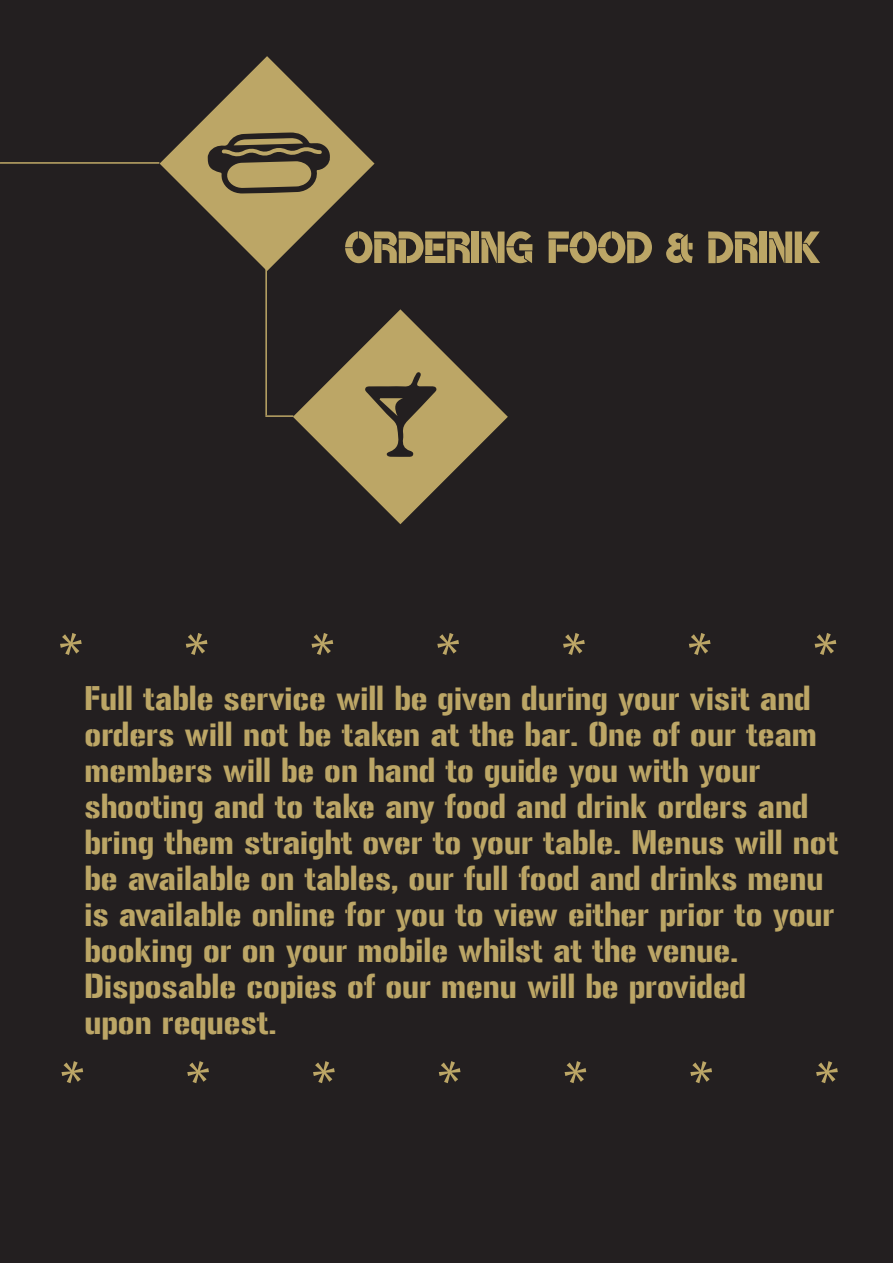
<style>
.page{position:relative;width:893px;height:1263px;background:#231f20}
.page>*{position:absolute;margin:0;border:0;box-sizing:border-box;transform-origin:0 0}
.t1{font:60px "Brosh K";color:#bca666}
.t2{font:60px "Gunplay";color:#bca666}
.t3{font:30px/36px "Gunplay";color:#bca666}
</style>
<div class="page">
<svg style="left:160px;top:56px;width:214px;height:215px;background:#60553c"></svg>
<hr style="left:0;top:162px;width:159px;height:2px;background:#bca666">
<svg style="left:207px;top:132px;width:124px;height:62px;background:#7d6e49"></svg>
<svg style="left:293px;top:309px;width:215px;height:215px;background:#63573d"></svg>
<hr style="left:265px;top:415px;width:28px;height:2px;background:#bca666">
<hr style="left:265px;top:260px;width:2px;height:155px;background:#bca666">
<svg style="left:365px;top:372px;width:72px;height:85px;background:#8d7c50"></svg>
<h1 class="t1" style="left:345px;top:216px;width:477px">ordering food &amp; drink</h1>
<h1 class="t2" style="left:59px;top:621px;width:152px">* *</h1>
<h1 class="t2" style="left:310px;top:621px;width:152px">* *</h1>
<h1 class="t2" style="left:562px;top:621px;width:152px">* *</h1>
<h1 class="t2" style="left:813px;top:621px;width:26px">*</h1>
<p class="t3" style="left:85px;top:681px;width:755px">Full table service will be given during your visit and orders will not be taken at the bar. One of our team members will be on hand to guide you with your shooting and to take any food and drink orders and bring them straight over to your table. Menus will not be available on tables, our full food and drinks menu is available online for you to view either prior to your booking or on your mobile whilst at the venue.<br>Disposable copies of our menu will be provided<br>upon request.</p>
<h1 class="t2" style="left:60px;top:1050px;width:152px">* *</h1>
<h1 class="t2" style="left:312px;top:1050px;width:152px">* *</h1>
<h1 class="t2" style="left:563px;top:1050px;width:152px">* *</h1>
<h1 class="t2" style="left:815px;top:1050px;width:26px">*</h1>
</div>
